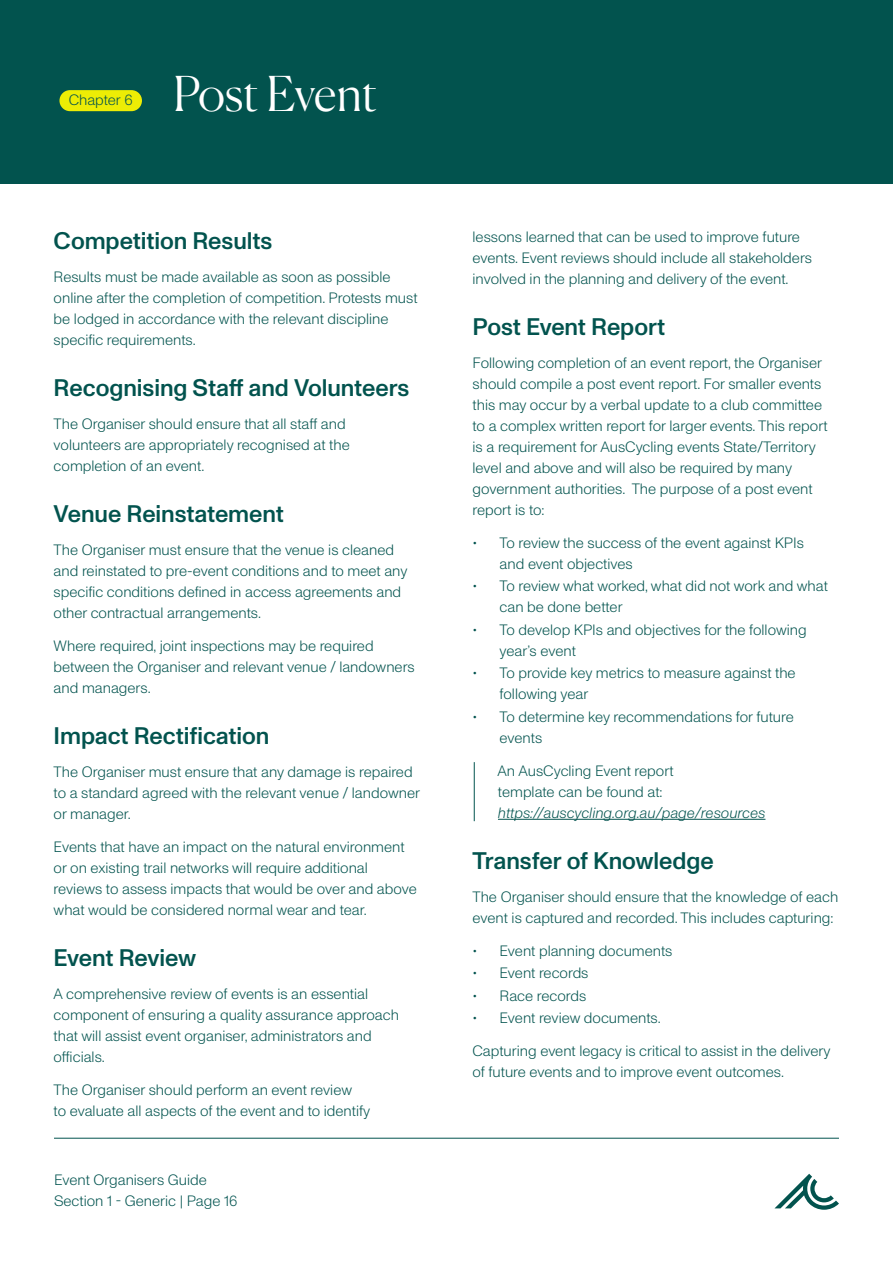
<style>
.page{position:relative;width:893px;height:1263px;background:#fff}
.page>*{position:absolute;margin:0;border:0;box-sizing:border-box;transform-origin:0 0}
.t1{font:300 48px "Canela Trial";letter-spacing:-.005em;color:#fff}
.t2{font:500 24px "ABC Monument Grotesk Unlicensed Trial";letter-spacing:-.005em;color:#02534e}
.t3{font:300 15px/21px "ABC Monument Grotesk Unlicensed Trial";color:#02534e}
.t4{font:300 15px/21px "ABC Monument Grotesk Unlicensed Trial";color:#01534f}
.t5{font:italic 300 15px "ABC Monument Grotesk Unlicensed Trial";color:#02534e}
</style>
<div class="page">
<svg style="left:774px;top:1174px;width:65px;height:36px"></svg>
<hr style="left:54px;top:1138px;width:785px;height:1px;background:#02534e">
<div style="left:0;top:0;width:893px;height:183px;background:#02534e"></div>
<div style="left:59px;top:90px;width:83px;height:21px;background:#eded05;border-radius:11px"></div>
<hr style="left:498px;top:819px;width:267px;height:1px;background:#02534e">
<hr style="left:474px;top:762px;width:1px;height:59px;background:#02534e">
<p class="t3" style="left:69px;top:89px;width:66px">Chapter 6</p>
<h1 class="t1" style="left:173px;top:73px;width:206px">Post Event</h1>
<h2 class="t2" style="left:54px;top:226px;width:220px">Competition Results</h2>
<p class="t3" style="left:54px;top:266px;width:365px">Results must be made available as soon as possible online after the completion of competition. Protests must be lodged in accordance with the relevant discipline specific requirements.</p>
<h2 class="t2" style="left:54px;top:373px;width:357px">Recognising Staff and Volunteers</h2>
<p class="t3" style="left:54px;top:413px;width:298px">The Organiser should ensure that all staff and volunteers are appropriately recognised at the completion of an event.</p>
<h2 class="t2" style="left:54px;top:499px;width:232px">Venue Reinstatement</h2>
<p class="t3" style="left:54px;top:539px;width:355px">The Organiser must ensure that the venue is cleaned and reinstated to pre-event conditions and to meet any specific conditions defined in access agreements and other contractual arrangements.</p>
<p class="t3" style="left:54px;top:635px;width:363px">Where required, joint inspections may be required between the Organiser and relevant venue / landowners and managers.</p>
<h2 class="t2" style="left:54px;top:721px;width:217px">Impact Rectification</h2>
<p class="t3" style="left:54px;top:761px;width:368px">The Organiser must ensure that any damage is repaired to a standard agreed with the relevant venue / landowner or manager.</p>
<p class="t3" style="left:54px;top:836px;width:365px">Events that have an impact on the natural environment or on existing trail networks will require additional reviews to assess impacts that would be over and above what would be considered normal wear and tear.</p>
<h2 class="t2" style="left:54px;top:943px;width:144px">Event Review</h2>
<p class="t3" style="left:54px;top:983px;width:347px">A comprehensive review of events is an essential component of ensuring a quality assurance approach that will assist event organiser, administrators and officials.</p>
<p class="t3" style="left:54px;top:1079px;width:318px">The Organiser should perform an event review<br>to evaluate all aspects of the event and to identify</p>
<p class="t4" style="left:54px;top:1169px;width:185px">Event Organisers Guide<br>Section 1 - Generic | Page 16</p>
<p class="t3" style="left:473px;top:226px;width:341px">lessons learned that can be used to improve future events. Event reviews should include all stakeholders involved in the planning and delivery of the event.</p>
<h2 class="t2" style="left:473px;top:312px;width:194px">Post Event Report</h2>
<p class="t3" style="left:473px;top:352px;width:356px">Following completion of an event report, the Organiser should compile a post event report. For smaller events this may occur by a verbal update to a club committee to a complex written report for larger events. This report is a requirement for AusCycling events State/Territory level and above and will also be required by many government authorities. The purpose of a post event report is to:</p>
<p class="t3" style="left:500px;top:532px;width:306px;text-indent:-27px">• To review the success of the event against KPIs and event objectives</p>
<p class="t3" style="left:500px;top:575px;width:330px;text-indent:-27px">• To review what worked, what did not work and what can be done better</p>
<p class="t3" style="left:500px;top:619px;width:309px;text-indent:-27px">• To develop KPIs and objectives for the following year’s event</p>
<p class="t3" style="left:500px;top:662px;width:298px;text-indent:-27px">• To provide key metrics to measure against the following year</p>
<p class="t3" style="left:500px;top:706px;width:296px;text-indent:-27px">• To determine key recommendations for future events</p>
<p class="t3" style="left:498px;top:760px;width:177px">An AusCycling Event report template can be found at:</p>
<p class="t5" style="left:498px;top:804px;width:269px">https://auscycling.org.au/page/resources</p>
<h2 class="t2" style="left:473px;top:846px;width:243px">Transfer of Knowledge</h2>
<p class="t3" style="left:473px;top:886px;width:367px">The Organiser should ensure that the knowledge of each event is captured and recorded. This includes capturing:</p>
<p class="t3" style="left:473px;top:940px;width:201px">• Event planning documents</p>
<p class="t3" style="left:473px;top:962px;width:117px">• Event records</p>
<p class="t3" style="left:473px;top:985px;width:115px">• Race records</p>
<p class="t3" style="left:473px;top:1007px;width:190px">• Event review documents.</p>
<p class="t3" style="left:473px;top:1040px;width:359px">Capturing event legacy is critical to assist in the delivery of future events and to improve event outcomes.</p>
</div>
